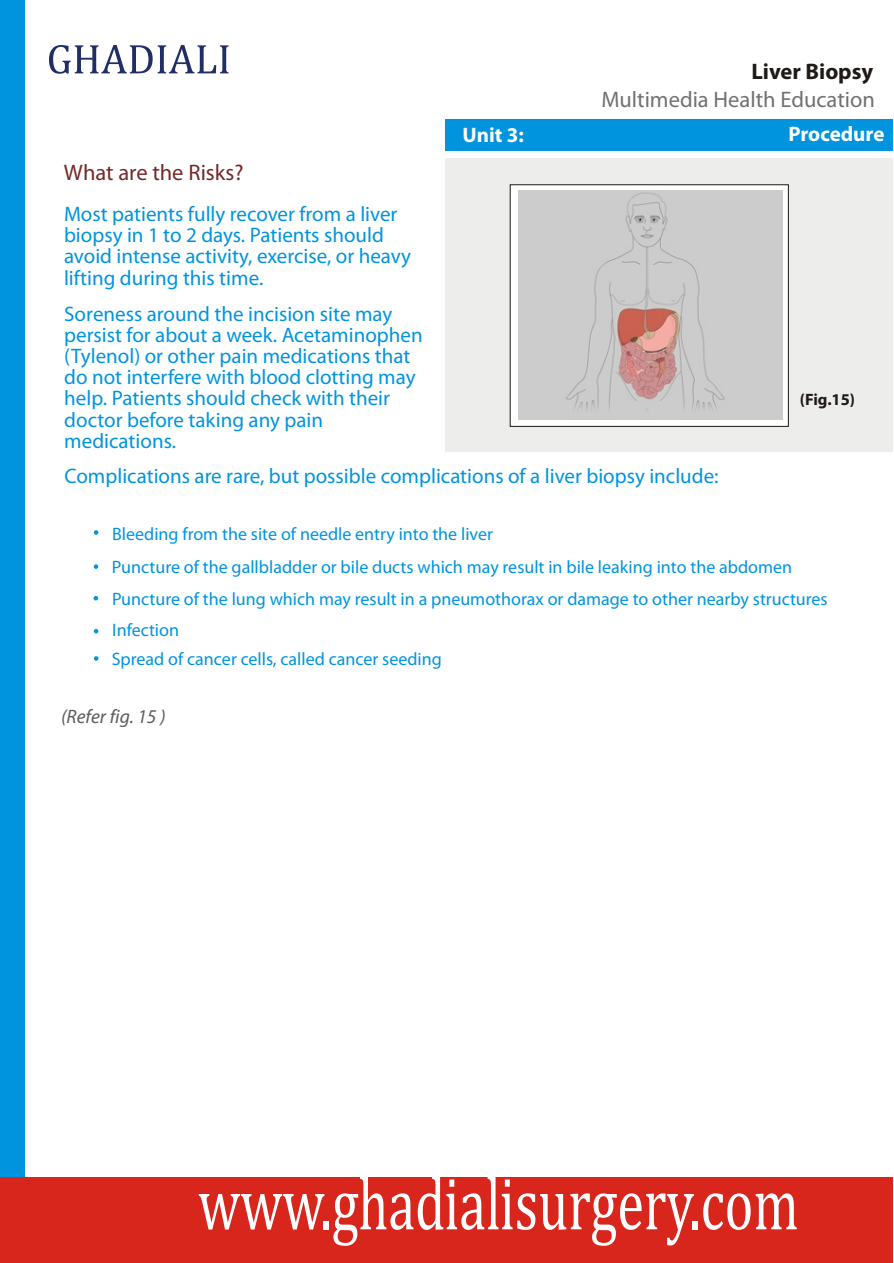
<style>
.page{position:relative;width:894px;height:1263px;background:#fff}
.page>*{position:absolute;margin:0;border:0;box-sizing:border-box;transform-origin:0 0}
.t1{font:75.6px "Cambria Math";color:#fff;scale:.72 1}
.t2{font:22.5px "Myriad Pro";color:#737070}
.t3{font:22.5px "Myriad Pro";color:#75292b}
.t4{font:700 22.5px "Myriad Pro";color:#1f1a17}
.t5{font:21px/21.1px "Myriad Pro";color:#0094de}
.t6{font:700 21px "Myriad Pro";color:#fff}
.t7{font:italic 19.5px "Myriad Pro";color:#615c5c}
.t8{font:18px/31.3px "Myriad Pro";color:#0094de}
.t9{font:700 16.5px "Myriad Pro";color:#1f1a17}
</style>
<div class="page">
<div style="left:0;top:0;width:25px;height:1189px;background:#0094de"></div>
<div style="left:0;top:1177px;width:893px;height:86px;background:#d9261c"></div>
<div style="left:446px;top:119px;width:447px;height:32px;background:#0094de"></div>
<div style="left:446px;top:159px;width:447px;height:293px;background:#ededeb"></div>
<div style="left:510px;top:184px;width:279px;height:243px;background:#fff;border:1px solid #1f1a17"></div>
<img style="left:518px;top:191px;width:264px;height:229px">
<svg style="left:94px;top:530px;width:4px;height:5px"></svg>
<svg style="left:94px;top:564px;width:4px;height:5px"></svg>
<svg style="left:94px;top:596px;width:4px;height:5px"></svg>
<svg style="left:94px;top:629px;width:4px;height:4px"></svg>
<svg style="left:94px;top:656px;width:4px;height:5px"></svg>
<svg style="left:49px;top:45px;width:180px;height:29px"></svg>
<p class="t4" style="left:751px;top:62px;width:123px">Liver Biopsy</p>
<p class="t2" style="left:601px;top:90px;width:275px">Multimedia Health Education</p>
<p class="t3" style="left:64px;top:163px;width:181px">What are the Risks?</p>
<p class="t5" style="left:64px;top:205px;width:349px">Most patients fully recover from a liver biopsy in 1 to 2 days. Patients should avoid intense activity, exercise, or heavy lifting during this time.</p>
<p class="t5" style="left:64px;top:305px;width:360px">Soreness around the incision site may persist for about a week. Acetaminophen (Tylenol) or other pain medications that do not interfere with blood clotting may help. Patients should check with their doctor before taking any pain medications.</p>
<p class="t6" style="left:462px;top:126px;width:63px">Unit 3:</p>
<p class="t6" style="left:788px;top:125px;width:97px">Procedure</p>
<p class="t9" style="left:800px;top:392px;width:57px">(Fig.15)</p>
<p class="t5" style="left:64px;top:468px;width:656px">Complications are rare, but possible complications of a liver biopsy include:</p>
<p class="t8" style="left:112px;top:520px;width:717px">Bleeding from the site of needle entry into the liver<br>Puncture of the gallbladder or bile ducts which may result in bile leaking into the abdomen Puncture of the lung which may result in a pneumothorax or damage to other nearby structures Infection<br>Spread of cancer cells, called cancer seeding</p>
<p class="t7" style="left:61px;top:708px;width:106px">(Refer fig. 15 )</p>
<h1 class="t1" style="left:198px;top:1171px;width:836px">www.ghadialisurgery.com</h1>
</div>
